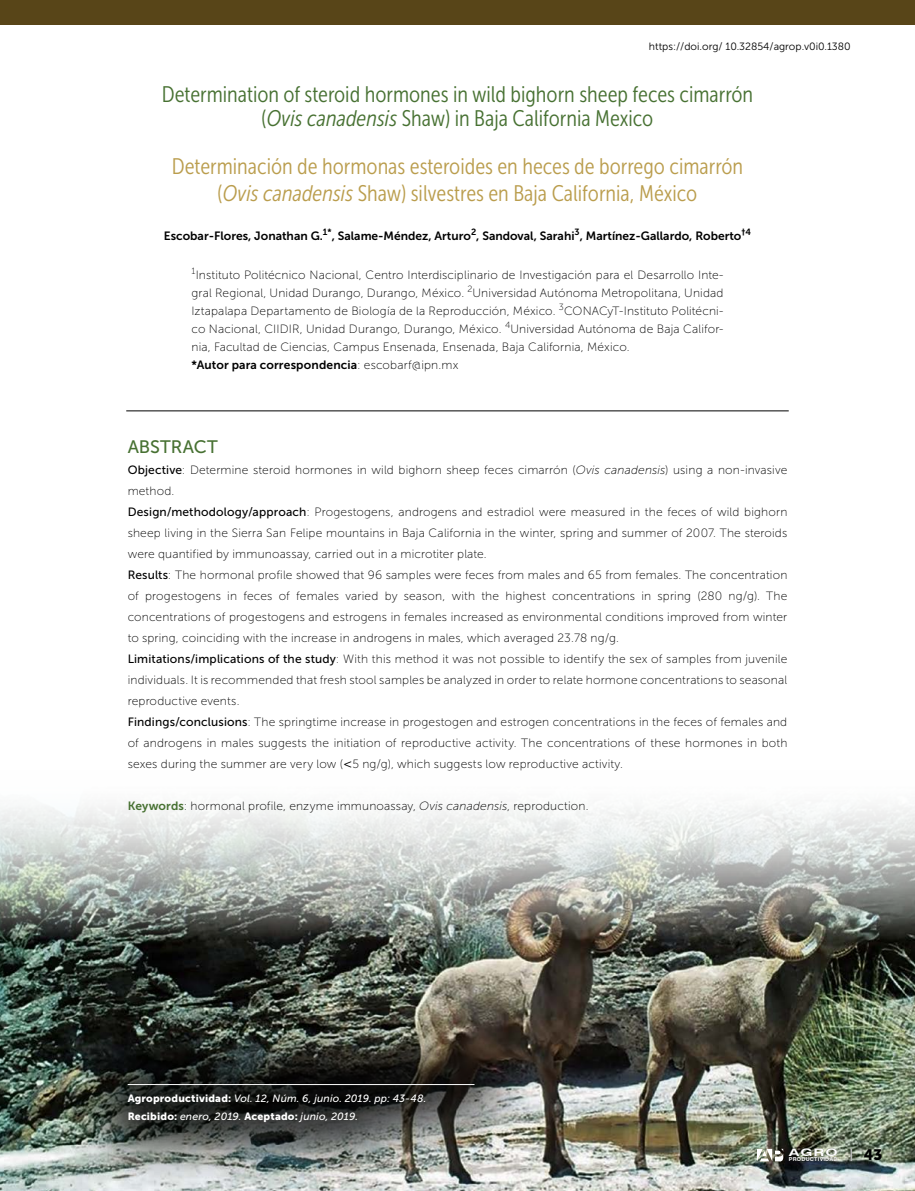
<style>
.page{position:relative;width:915px;height:1191px;background:#fff}
.page>*{position:absolute;margin:0;border:0;box-sizing:border-box;transform-origin:0 0}
.t1{font:22.5px/27px "Museo Sans Cond 300";color:#ba9d4d;text-align:center}
.t2{font:22.5px/24px "Museo Sans Cond 300";color:#477132;text-align:center}
.t3{font:18px "Museo Sans 500";letter-spacing:-.005em;color:#477132}
.t4{font:15px "Museo Sans 900";color:#000}
.t5{font:12px/21px "Museo Sans 100";letter-spacing:.015em;color:#000;text-align:justify}
.t6{font:12px "Museo Sans 700";color:#000}
.t7{font:italic 10.5px/18px "Museo Sans 500";letter-spacing:.015em;color:#fff}
.t8{font:10.5px "Museo Sans 300";color:#000}
.t9{font:700 10.35px "Swiss 721 BT";color:#fff;scale:1.52 1}
.t10{font:9px "Museo Sans 100";color:#000}
.t11{font:700 5.4px "Swiss 721 BT";letter-spacing:.03em;color:#fff}
.s1{font-style:italic}
.s2{font-family:"Museo Sans 100"}
.s3{font-family:"Museo Sans 500"}
.s4{font-family:"Museo Sans 700";color:#477132}
.s5{font-family:"Museo Sans 900";font-style:normal}
</style>
<div class="page">
<img style="left:0;top:806px;width:914px;height:385px">
<div style="left:0;top:0;width:914px;height:24px;background:#584518"></div>
<hr style="left:126px;top:410px;width:662px;height:1px;background:#000">
<div style="left:61px;top:1016px;width:479px;height:173px;background:#000;opacity:.85"></div>
<hr style="left:128px;top:1084px;width:346px;height:1px;background:#fff">
<svg style="left:756px;top:1148px;width:27px;height:13px"></svg>
<svg style="left:850px;top:1148px;width:1px;height:13px"></svg>
<p class="t8" style="left:648px;top:41px;width:203px">https://doi.org/ 10.32854/agrop.v0i0.1380</p>
<h1 class="t2" style="left:162px;top:82px;width:592px">Determination of steroid hormones in wild bighorn sheep feces cimarrón (<span class="s1">Ovis canadensis</span> Shaw) in Baja California Mexico</h1>
<h1 class="t1" style="left:172px;top:153px;width:572px">Determinación de hormonas esteroides en heces de borrego cimarrón (<span class="s1">Ovis canadensis</span> Shaw) silvestres en Baja California, México</h1>
<p class="t6" style="left:164px;top:229px;width:588px">Escobar-Flores, Jonathan G.<sup>1*</sup>, Salame-Méndez, Arturo<sup>2</sup>, Sandoval, Sarahi<sup>3</sup>, Martínez-Gallardo, Roberto<sup>†4</sup></p>
<p class="t10" style="left:191px;top:266px;width:5px">1</p>
<p class="t5" style="left:191px;top:266px;width:533px;line-height:18px;text-indent:4px">Instituto Politécnico Nacional, Centro Interdisciplinario de Investigación para el Desarrollo Inte&shy;gral Regional, Unidad Durango, Durango, México. <sup>2</sup>Universidad Autónoma Metropolitana, Unidad Iztapalapa Departamento de Biología de la Reproducción, México. <sup>3</sup>CONACyT-Instituto Politécni&shy;co Nacional, CIIDIR, Unidad Durango, Durango, México. <sup>4</sup>Universidad Autónoma de Baja Califor&shy;nia, Facultad de Ciencias, Campus Ensenada, Ensenada, Baja California, México.</p>
<p class="t6" style="left:191px;top:358px;width:268px">*Autor para correspondencia<span class="s2">: escobarf@ipn.mx</span></p>
<h2 class="t3" style="left:128px;top:437px;width:92px">ABSTRACT</h2>
<p class="t5" style="left:128px;top:459px;width:661px;text-align:left"><span class="s3">Objective</span>: Determine steroid hormones in wild bighorn sheep feces cimarrón (<span class="s1">Ovis canadensis</span>) using a non-invasive method.<br><span class="s3">Design/methodology/approach</span>: Progestogens, androgens and estradiol were measured in the feces of wild bighorn sheep living in the Sierra San Felipe mountains in Baja California in the winter, spring and summer of 2007. The steroids were quantified by immunoassay, carried out in a microtiter plate.<br><span class="s3">Results</span>: The hormonal profile showed that 96 samples were feces from males and 65 from females. The concentration of progestogens in feces of females varied by season, with the highest concentrations in spring (280 ng/g). The concentrations of progestogens and estrogens in females increased as environmental conditions improved from winter to spring, coinciding with the increase in androgens in males, which averaged 23.78 ng/g.<br><span class="s3">Limitations/implications of the study</span>: With this method it was not possible to identify the sex of samples from juvenile individuals. It is recommended that fresh stool samples be analyzed in order to relate hormone concentrations to seasonal reproductive events.<br><span class="s3">Findings/conclusions</span>: The springtime increase in progestogen and estrogen concentrations in the feces of females and of androgens in males suggests the initiation of reproductive activity. The concentrations of these hormones in both sexes during the summer are very low ( 5 ng/g), which suggests low reproductive activity.</p>
<p class="t5" style="left:128px;top:795px;width:462px"><span class="s4">Keywords</span>: hormonal profile, enzyme immunoassay, <span class="s1">Ovis canadensis</span>, reproduction.</p>
<p class="t7" style="left:128px;top:1089px;width:300px"><span class="s5">Agroproductividad:</span> Vol. 12, Núm. 6, junio. 2019. pp: 43-48.<br><span class="s5">Recibido:</span> enero, 2019. <span class="s5">Aceptado:</span> junio, 2019.</p>
<p class="t9" style="left:788px;top:1145px;width:34px">AGRO</p>
<p class="t11" style="left:788px;top:1155px;width:50px">PRODUCTIVIDAD</p>
<p class="t4" style="left:863px;top:1146px;width:20px">43</p>
</div>
